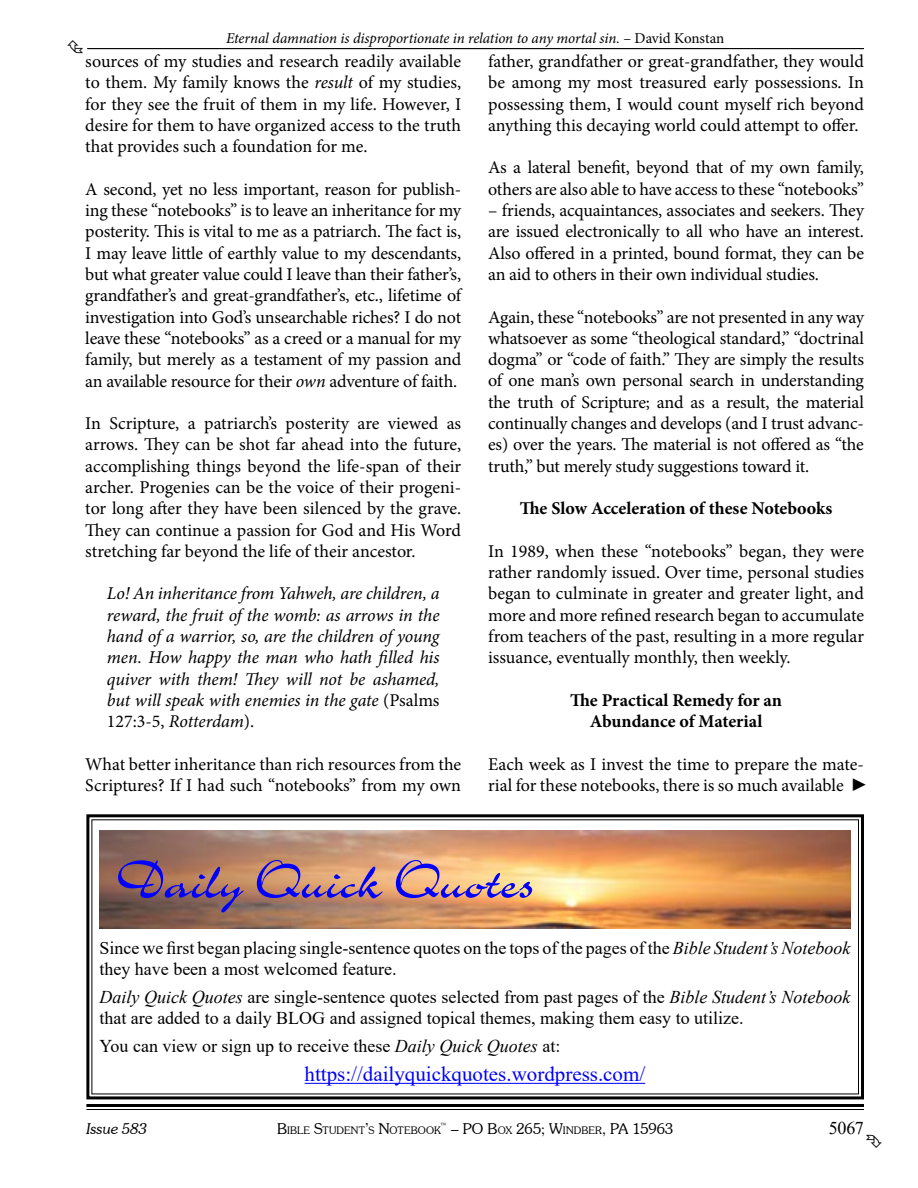
<style>
.page{position:relative;width:918px;height:1188px;background:#fff}
.page>*{position:absolute;margin:0;border:0;box-sizing:border-box;transform-origin:0 0}
.t1{font:60px "Airfoil Script SSK";letter-spacing:.01em;color:#00f}
.t2{font:21px "Times New Roman";color:#00f}
.t3{font:18px/21.3px "Minion Pro";letter-spacing:-.005em;color:#000;text-align:justify}
.t4{font:18px/21px "Times New Roman";color:#000}
.t5{font:italic 18px/21.3px "Minion Pro";letter-spacing:-.005em;color:#000;text-align:justify}
.t6{font:700 18px/21.3px "Minion Pro";color:#000;text-align:center}
.t7{font:italic 15px "Minion Pro";letter-spacing:-.01em;color:#000}
.t8{font:300 15px "Souvenir IT Cby BT";color:#000}
.t9{font:italic 300 15px "Souvenir IT Cby BT";letter-spacing:.005em;color:#000}
.t10{font:300 10.5px "Souvenir IT Cby BT";letter-spacing:.015em;color:#000}
.t11{font:300 8.7px "Souvenir IT Cby BT";color:#000}
.s1{font-style:normal}
.s2{font-style:italic}
.s3{font-family:"Times New Roman"}
.s4{font-size:15px}
.s5{font-size:10.5px}
</style>
<div class="page">
<hr style="left:86px;top:1104px;width:778px;height:3px;background:#000">
<hr style="left:86px;top:1109px;width:778px;height:1px;background:#000">
<hr style="left:87px;top:48px;width:777px;height:1px;background:#000">
<svg style="left:86px;top:814px;width:778px;height:286px"></svg>
<hr style="left:305px;top:1083px;width:340px;height:1px;background:#00f">
<img style="left:99px;top:831px;width:751px;height:97px">
<p class="t7" style="left:226px;top:28px;width:500px">Eternal damnation is disproportionate in relation to any mortal sin. <span class="s1">– David Konstan</span></p>
<p class="t3" style="left:85px;top:51px;width:377px">sources of my studies and research readily available to them. My family knows the <span class="s2">result</span> of my studies, for they see the fruit of them in my life. However, I desire for them to have organized access to the truth that provides such a foundation for me.</p>
<p class="t3" style="left:85px;top:179px;width:377px">A second, yet no less important, reason for publish&shy;ing these “notebooks” is to leave an inheritance for my posterity. This is vital to me as a patriarch. The fact is, I may leave little of earthly value to my descendants, but what greater value could I leave than their father’s, grandfather’s and great-grandfather’s, etc., lifetime of investigation into God’s unsearchable riches? I do not leave these “notebooks” as a creed or a manual for my family, but merely as a testament of my passion and an available resource for their <span class="s2">own</span> adventure of faith.</p>
<p class="t3" style="left:85px;top:413px;width:377px">In Scripture, a patriarch’s posterity are viewed as arrows. They can be shot far ahead into the future, accomplishing things beyond the life-span of their archer. Progenies can be the voice of their progeni&shy;tor long after they have been silenced by the grave.<br>They can continue a passion for God and His Word stretching far beyond the life of their ancestor.</p>
<p class="t5" style="left:107px;top:583px;width:334px">Lo! An inheritance from Yahweh, are children, a reward, the fruit of the womb: as arrows in the hand of a warrior, so, are the children of young men. How happy the man who hath filled his quiver with them! They will not be ashamed, but will speak with enemies in the gate <span class="s1">(Psalms 127:3-5,</span> Rotterdam<span class="s1">).</span></p>
<p class="t3" style="left:85px;top:754px;width:377px">What better inheritance than rich resources from the<br>Scriptures? If I had such “notebooks” from my own</p>
<p class="t3" style="left:488px;top:51px;width:377px">father, grandfather or great-grandfather, they would be among my most treasured early possessions. In possessing them, I would count myself rich beyond anything this decaying world could attempt to offer.</p>
<p class="t3" style="left:488px;top:157px;width:377px">As a lateral benefit, beyond that of my own family, others are also able to have access to these “notebooks”</p>
<p class="t3" style="left:488px;top:200px;width:377px">– friends, acquaintances, associates and seekers. They are issued electronically to all who have an interest.<br>Also offered in a printed, bound format, they can be an aid to others in their own individual studies.</p>
<p class="t3" style="left:488px;top:306px;width:377px">Again, these “notebooks” are not presented in any way whatsoever as some “theological standard,” “doctrinal dogma” or “code of faith.” They are simply the results of one man’s own personal search in understanding the truth of Scripture; and as a result, the material continually changes and develops (and I trust advanc&shy;es) over the years. The material is not offered as “the truth,” but merely study suggestions toward it.</p>
<p class="t6" style="left:520px;top:498px;width:314px">The Slow Acceleration of these Notebooks</p>
<p class="t3" style="left:488px;top:540px;width:377px">In 1989, when these “notebooks” began, they were rather randomly issued. Over time, personal studies began to culminate in greater and greater light, and more and more refined research began to accumulate from teachers of the past, resulting in a more regular issuance, eventually monthly, then weekly.</p>
<p class="t6" style="left:570px;top:689px;width:213px">The Practical Remedy for an<br>Abundance of Material</p>
<p class="t3" style="left:488px;top:753px;width:382px">Each week as I invest the time to prepare the mate&shy;rial for these notebooks, there is so much available <span class="s3">►</span></p>
<h1 class="t1" style="left:116px;top:849px;width:418px">Daily Quick Quotes</h1>
<p class="t4" style="left:99px;top:937px;width:753px">Since we first began placing single-sentence quotes on the tops of the pages of the <span class="s2">Bible Student’s Notebook </span>they have been a most welcomed feature.</p>
<p class="t4" style="left:99px;top:986px;width:753px"><span class="s2">Daily Quick Quotes</span> are single-sentence quotes selected from past pages of the <span class="s2">Bible Student’s Notebook </span>that are added to a daily BLOG and assigned topical themes, making them easy to utilize.</p>
<p class="t4" style="left:99px;top:1035px;width:463px">You can view or sign up to receive these <span class="s2">Daily Quick Quotes</span> at:</p>
<p class="t2" style="left:305px;top:1059px;width:342px">https://dailyquickquotes.wordpress.com/</p>
<p class="t10" style="left:277px;top:1124px;width:165px"><span class="s4">B</span>IBLE <span class="s4">S</span>TUDENT<span class="s4">’</span>S <span class="s4">N</span>OTEBOOK</p>
<p class="t4" style="left:829px;top:1117px;width:37px">5067</p>
<p class="t11" style="left:440px;top:1121px;width:9px">™</p>
<p class="t9" style="left:86px;top:1119px;width:62px">Issue 583</p>
<p class="t8" style="left:451px;top:1119px;width:224px">– PO B<span class="s5">OX</span> 265; W<span class="s5">INDBER</span>, PA 15963</p>
</div>
